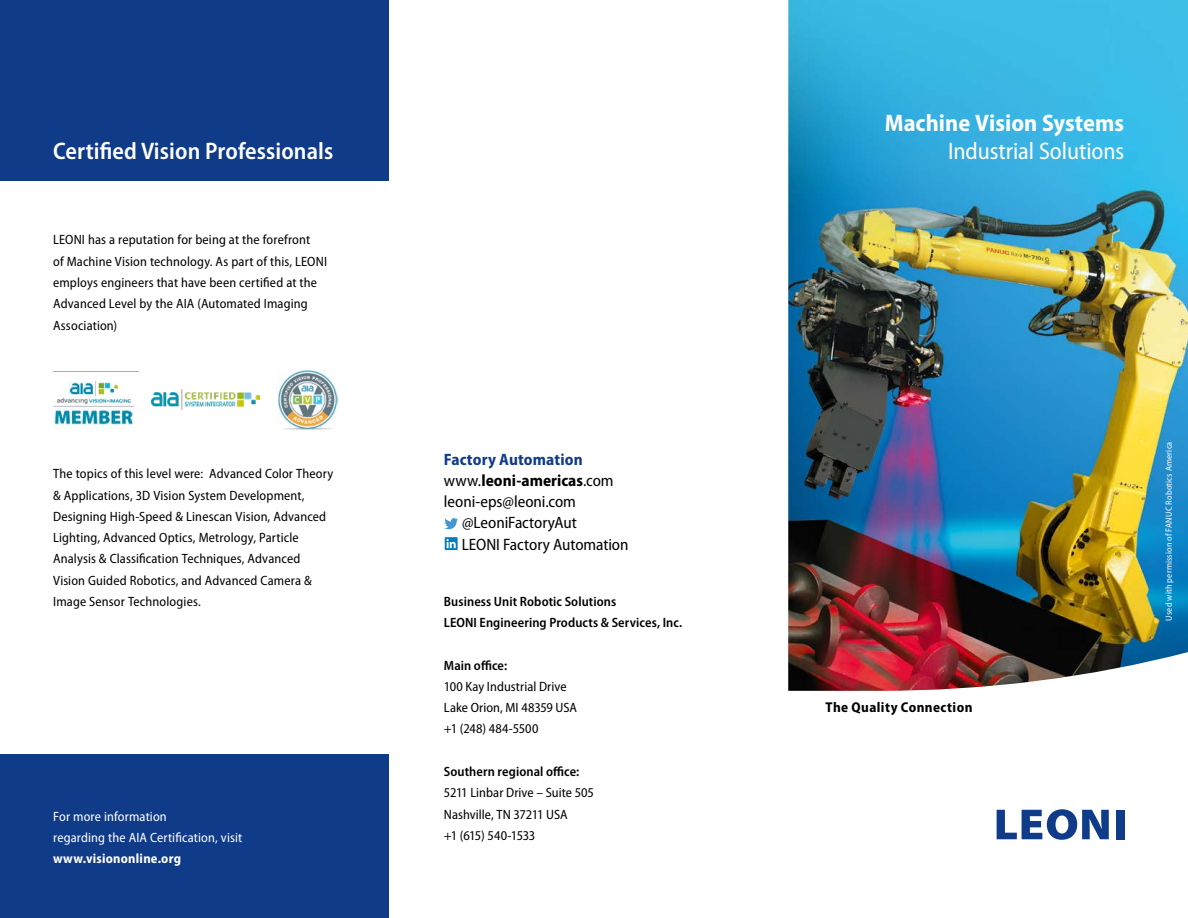
<style>
.page{position:relative;width:1188px;height:918px;background:#fff}
.page>*{position:absolute;margin:0;border:0;box-sizing:border-box;transform-origin:0 0}
.t1{font:600 semi-condensed 24px "Myriad Pro";letter-spacing:.005em;color:#fff}
.t2{font:700 semi-condensed 24px "Myriad Pro";letter-spacing:.005em;color:#fff}
.t3{font:semi-condensed 24px "Myriad Pro";letter-spacing:-.005em;color:#fff}
.t4{font:semi-condensed 16.5px "Myriad Pro";letter-spacing:-.005em;color:#000}
.t5{font:700 semi-condensed 16.5px "Myriad Pro";color:#000}
.t6{font:700 semi-condensed 16.5px "Myriad Pro";letter-spacing:.01em;color:#0f3b89}
.t7{font:700 semi-condensed 14.25px "Myriad Pro";letter-spacing:.03em;color:#000}
.t8{font:semi-condensed 13.5px/21.3px "Myriad Pro";letter-spacing:.01em;color:#000}
.t9{font:600 semi-condensed 13.5px/21.3px "Myriad Pro";letter-spacing:.005em;color:#000}
.t10{font:semi-condensed 13.5px/21.3px "Myriad Pro";letter-spacing:.01em;color:#fff}
.t11{font:700 semi-condensed 13.5px "Myriad Pro";letter-spacing:.015em;color:#fff}
.t12{font:semi-condensed 9px "Myriad Pro";letter-spacing:.025em;color:#fff}
.s1{font-weight:400}
</style>
<div class="page">
<div style="left:0;top:755px;width:389px;height:163px;background:#0f3b89"></div>
<img style="left:788px;top:0;width:400px;height:691px">
<svg style="left:997px;top:809px;width:112px;height:31px"></svg>
<div style="left:1116px;top:810px;width:8px;height:29px;background:#0f3b89"></div>
<div style="left:0;top:0;width:389px;height:181px;background:#0f3b89"></div>
<svg style="left:277px;top:370px;width:61px;height:60px"></svg>
<img style="left:278px;top:371px;width:59px;height:58px">
<img style="left:53px;top:371px;width:86px;height:57px">
<img style="left:152px;top:390px;width:108px;height:19px">
<svg style="left:444px;top:518px;width:14px;height:11px"></svg>
<svg style="left:445px;top:537px;width:13px;height:13px"></svg>
<h1 class="t1" style="left:53px;top:136px;width:282px">Certified Vision Professionals</h1>
<p class="t8" style="left:53px;top:229px;width:276px">LEONI has a reputation for being at the forefront<br>of Machine Vision technology. As part of this, LEONI employs engineers that have been certified at the Advanced Level by the AIA (Automated Imaging Association)</p>
<p class="t8" style="left:53px;top:463px;width:282px">The topics of this level were: Advanced Color Theory &amp; Applications, 3D Vision System Development, Designing High-Speed &amp; Linescan Vision, Advanced Lighting, Advanced Optics, Metrology, Particle Analysis &amp; Classification Techniques, Advanced Vision Guided Robotics, and Advanced Camera &amp; Image Sensor Technologies.</p>
<p class="t10" style="left:53px;top:805px;width:191px">For more information<br>regarding the AIA Certification, visit</p>
<p class="t11" style="left:53px;top:850px;width:129px">www.visiononline.org</p>
<p class="t6" style="left:444px;top:448px;width:140px">Factory Automation</p>
<p class="t5" style="left:444px;top:470px;width:171px"><span class="s1">www.</span>leoni-americas<span class="s1">.com</span></p>
<p class="t4" style="left:444px;top:491px;width:134px">leoni-eps@leoni.com</p>
<p class="t4" style="left:462px;top:513px;width:116px">@LeoniFactoryAut</p>
<p class="t4" style="left:462px;top:534px;width:168px">LEONI Factory Automation</p>
<p class="t9" style="left:444px;top:590px;width:240px">Business Unit Robotic Solutions<br>LEONI Engineering Products &amp; Services, Inc.</p>
<p class="t9" style="left:444px;top:654px;width:65px">Main office:</p>
<p class="t8" style="left:444px;top:676px;width:135px">100 Kay Industrial Drive<br>Lake Orion, MI 48359 USA +1 (248) 484-5500</p>
<p class="t9" style="left:444px;top:761px;width:137px">Southern regional office:</p>
<p class="t8" style="left:444px;top:782px;width:151px">5211 Linbar Drive – Suite 505<br>Nashville, TN 37211 USA<br>+1 (615) 540-1533</p>
<h1 class="t2" style="left:885px;top:107px;width:241px">Machine Vision Systems</h1>
<h1 class="t3" style="left:948px;top:136px;width:178px">Industrial Solutions</h1>
<p class="t7" style="left:826px;top:698px;width:148px">The Quality Connection</p>
<p class="t12" style="left:1163px;top:621px;width:181px;rotate:-90deg">Used with permission of FANUC Robotics America</p>
</div>
